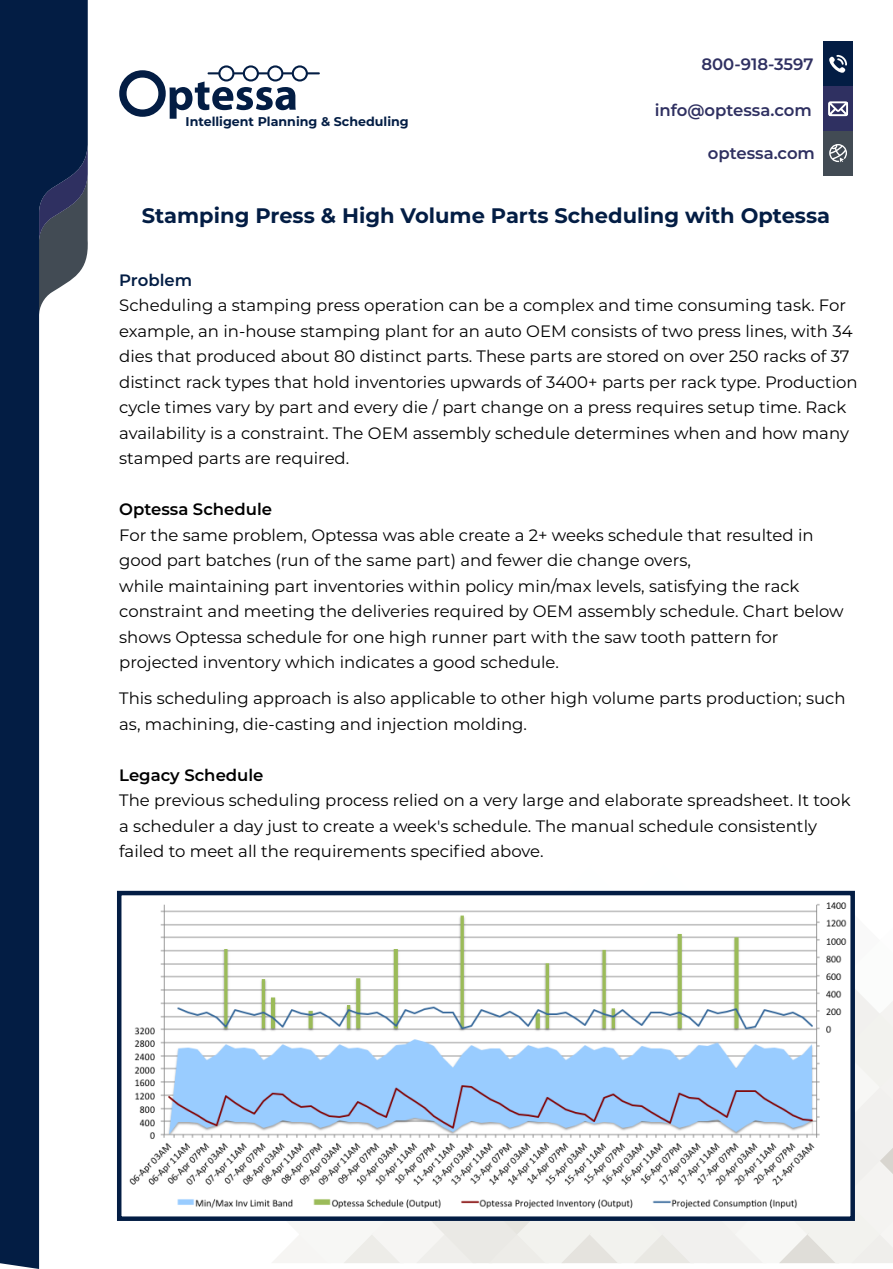
<style>
.page{position:relative;width:893px;height:1269px;background:#fff}
.page>*{position:absolute;margin:0;border:0;box-sizing:border-box;transform-origin:0 0}
.t1{font:700 21px "Montserrat";color:#031d44}
.t2{font:16.5px/25.5px "Montserrat";color:#000}
.t3{font:600 16.5px "Montserrat";color:#2f3061}
.t4{font:600 16.5px "Montserrat";color:#000}
.t5{font:600 16.5px "Montserrat";color:#031d44}
.t6{font:700 12.6px "Montserrat";color:#031d44}
</style>
<div class="page">
<svg style="left:263px;top:890px;width:630px;height:373px"></svg>
<svg style="left:119px;top:65px;width:201px;height:54px"></svg>
<div style="left:823px;top:42px;width:30px;height:44px;background:#031d44"></div>
<div style="left:823px;top:86px;width:30px;height:45px;background:#2f3061"></div>
<div style="left:823px;top:131px;width:30px;height:44px;background:#424b54"></div>
<svg style="left:829px;top:55px;width:18px;height:18px"></svg>
<svg style="left:829px;top:144px;width:18px;height:18px"></svg>
<svg style="left:828px;top:101px;width:20px;height:15px"></svg>
<img style="left:129px;top:896px;width:721px;height:320px">
<div style="left:117px;top:891px;width:738px;height:330px;border:4px solid #031d44"></div>
<svg style="left:0;top:0;width:88px;height:1269px;fill:#031d44"></svg>
<p class="t6" style="left:186px;top:112px;width:225px">Intelligent Planning &amp; Scheduling</p>
<p class="t3" style="left:701px;top:53px;width:114px">800-918-3597</p>
<p class="t3" style="left:655px;top:98px;width:158px">info@optessa.com</p>
<p class="t3" style="left:708px;top:141px;width:109px">optessa.com</p>
<p class="t1" style="left:142px;top:201px;width:690px">Stamping Press &amp; High Volume Parts Scheduling with Optessa</p>
<p class="t5" style="left:119px;top:268px;width:74px">Problem</p>
<p class="t2" style="left:119px;top:292px;width:740px">Scheduling a stamping press operation can be a complex and time consuming task. For example, an in-house stamping plant for an auto OEM consists of two press lines, with 34 dies that produced about 80 distinct parts. These parts are stored on over 250 racks of 37 distinct rack types that hold inventories upwards of 3400+ parts per rack type. Production cycle times vary by part and every die / part change on a press requires setup time. Rack availability is a constraint. The OEM assembly schedule determines when and how many stamped parts are required.</p>
<p class="t4" style="left:119px;top:498px;width:154px">Optessa Schedule</p>
<p class="t2" style="left:119px;top:521px;width:726px">For the same problem, Optessa was able create a 2+ weeks schedule that resulted in good part batches (run of the same part) and fewer die change overs,<br>while maintaining part inventories within policy min/max levels, satisfying the rack constraint and meeting the deliveries required by OEM assembly schedule. Chart below shows Optessa schedule for one high runner part with the saw tooth pattern for projected inventory which indicates a good schedule.</p>
<p class="t2" style="left:119px;top:685px;width:728px">This scheduling approach is also applicable to other high volume parts production; such as, machining, die-casting and injection molding.</p>
<p class="t4" style="left:119px;top:763px;width:146px">Legacy Schedule</p>
<p class="t2" style="left:119px;top:787px;width:733px">The previous scheduling process relied on a very large and elaborate spreadsheet. It took a scheduler a day just to create a week's schedule. The manual schedule consistently failed to meet all the requirements specified above.</p>
</div>
